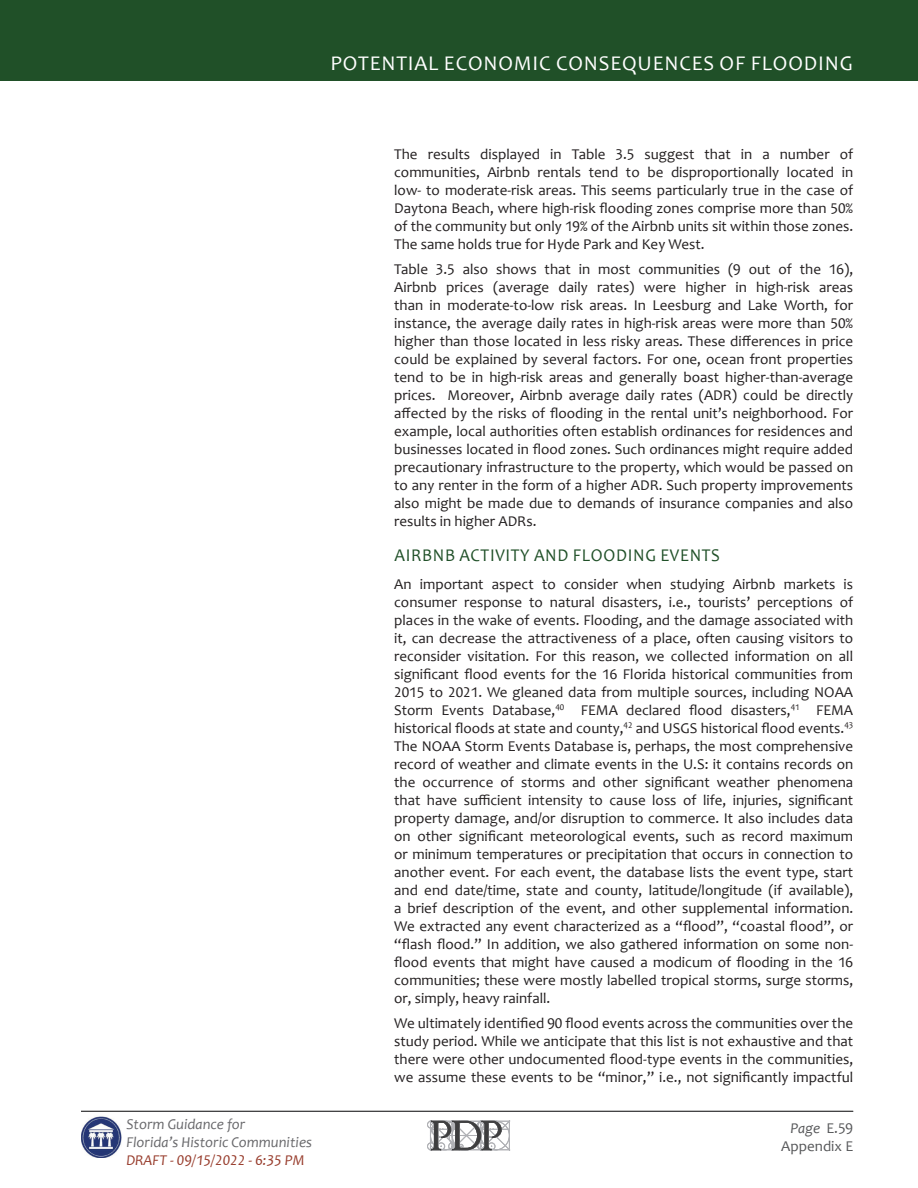
<style>
.page{position:relative;width:918px;height:1188px;background:#fff}
.page>*{position:absolute;margin:0;border:0;box-sizing:border-box;transform-origin:0 0}
.t1{font:21px "Candara";letter-spacing:.04em;color:#fff}
.t2{font:18px "Candara";letter-spacing:.04em;color:#205028;scale:.95 1}
.t3{font:15px/18px "Candara";color:#231f20;text-align:justify}
.t4{font:italic 15px/18px "Candara";color:#69696c}
.t5{font:italic 15px "Candara";color:#983d2d}
.t6{font:15px/18px "Candara";color:#57585a;text-align:right}
.s1{font-style:italic}
</style>
<div class="page">
<img style="left:81px;top:1116px;width:40px;height:42px">
<div style="left:0;top:0;width:918px;height:81px;background:#205028"></div>
<svg style="left:427px;top:1120px;width:84px;height:31px"></svg>
<hr style="left:81px;top:1111px;width:772px;height:1px;background:#3e3e3f">
<h1 class="t1" style="left:330px;top:50px;width:524px">POTENTIAL ECONOMIC CONSEQUENCES OF FLOODING</h1>
<p class="t4" style="left:126px;top:1115px;width:187px">Storm Guidance for<br>Florida’s Historic Communities</p>
<p class="t5" style="left:126px;top:1151px;width:180px">DRAFT - 09/15/2022 - 6:35 PM</p>
<p class="t3" style="left:394px;top:145px;width:461px">The results displayed in Table 3.5 suggest that in a number of communities, Airbnb rentals tend to be disproportionally located in low- to moderate-risk areas. This seems particularly true in the case of Daytona Beach, where high-risk flooding zones comprise more than 50% of the community but only 19% of the Airbnb units sit within those zones.<br>The same holds true for Hyde Park and Key West.</p>
<p class="t3" style="left:394px;top:260px;width:461px">Table 3.5 also shows that in most communities (9 out of the 16), Airbnb prices (average daily rates) were higher in high-risk areas than in moderate-to-low risk areas. In Leesburg and Lake Worth, for instance, the average daily rates in high-risk areas were more than 50% higher than those located in less risky areas. These differences in price could be explained by several factors. For one, ocean front properties tend to be in high-risk areas and generally boast higher-than-average prices. Moreover, Airbnb average daily rates (ADR) could be directly affected by the risks of flooding in the rental unit’s neighborhood. For example, local authorities often establish ordinances for residences and businesses located in flood zones. Such ordinances might require added precautionary infrastructure to the property, which would be passed on to any renter in the form of a higher ADR. Such property improvements also might be made due to demands of insurance companies and also results in higher ADRs.</p>
<p class="t2" style="left:395px;top:544px;width:344px">AIRBNB ACTIVITY AND FLOODING EVENTS</p>
<p class="t3" style="left:394px;top:575px;width:461px">An important aspect to consider when studying Airbnb markets is consumer response to natural disasters, i.e., tourists’ perceptions of places in the wake of events. Flooding, and the damage associated with it, can decrease the attractiveness of a place, often causing visitors to reconsider visitation. For this reason, we collected information on all significant flood events for the 16 Florida historical communities from 2015 to 2021. We gleaned data from multiple sources, including NOAA Storm Events Database,<sup>40</sup> FEMA declared flood disasters,<sup>41</sup> FEMA historical floods at state and county,<sup>42</sup> and USGS historical flood events.<sup>43<br></sup>The NOAA Storm Events Database is, perhaps, the most comprehensive record of weather and climate events in the U.S: it contains records on the occurrence of storms and other significant weather phenomena that have sufficient intensity to cause loss of life, injuries, significant property damage, and/or disruption to commerce. It also includes data on other significant meteorological events, such as record maximum or minimum temperatures or precipitation that occurs in connection to another event. For each event, the database lists the event type, start and end date/time, state and county, latitude/longitude (if available), a brief description of the event, and other supplemental information.<br>We extracted any event characterized as a “flood”, “coastal flood”, or “flash flood.” In addition, we also gathered information on some non&shy;flood events that might have caused a modicum of flooding in the 16 communities; these were mostly labelled tropical storms, surge storms, or, simply, heavy rainfall.</p>
<p class="t3" style="left:394px;top:1014px;width:461px">We ultimately identified 90 flood events across the communities over the study period. While we anticipate that this list is not exhaustive and that there were other undocumented flood-type events in the communities, we assume these events to be “minor,” i.e., not significantly impactful</p>
<p class="t6" style="left:781px;top:1119px;width:73px"><span class="s1">Page</span> E.59<br>Appendix E</p>
</div>
